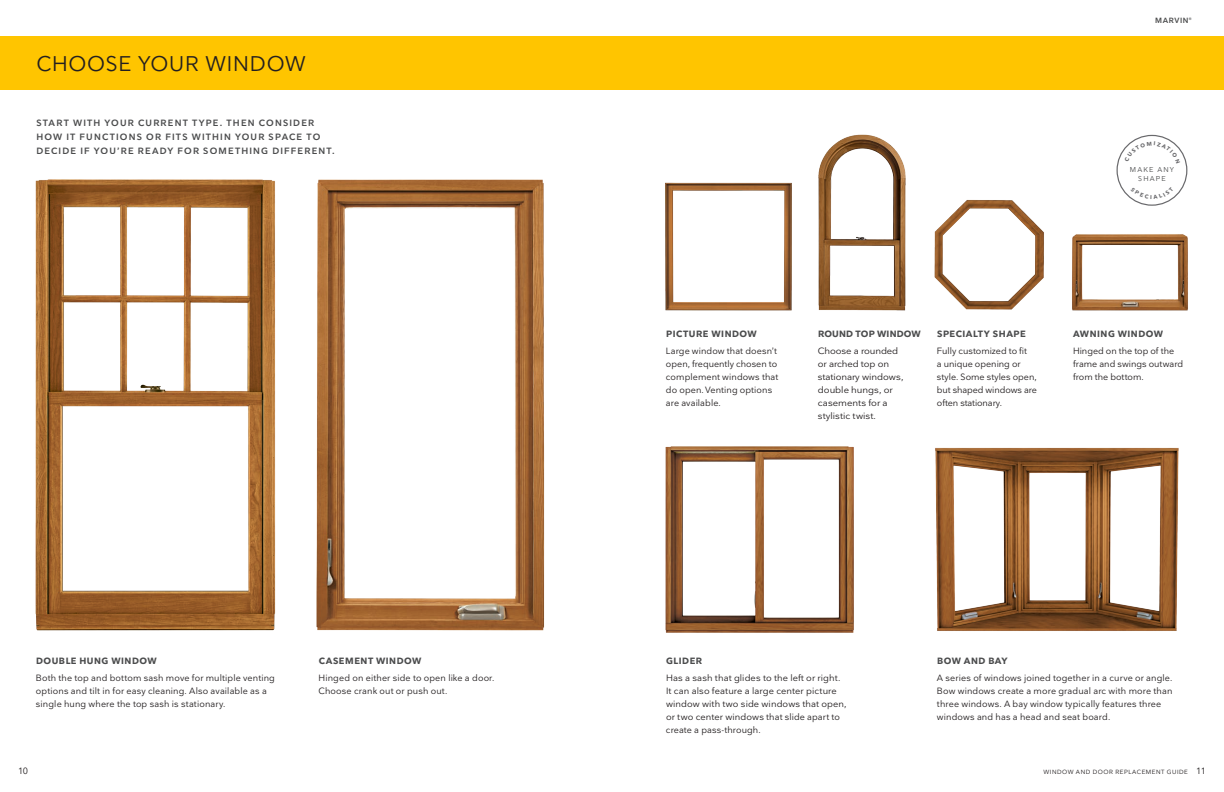
<style>
.page{position:relative;width:1224px;height:792px;background:#fff}
.page>*{position:absolute;margin:0;border:0;box-sizing:border-box;transform-origin:0 0}
.t1{font:21px "Nationale";letter-spacing:.04em;color:#231f20}
.IMG_B2_Title_Case_9{font:9px/13px "Nationale";letter-spacing:.01em;color:#231f20}
.t2{font:600 9px/14px "Nationale";letter-spacing:.13em;color:#4b4c4d}
.IMG_B2_Title_Case_9-2{font:9px/13px "Nationale";letter-spacing:.01em;color:#231f20;scale:1.06 1}
.IMG_B1_Caps_9_16{font:700 9px "Nationale";letter-spacing:.055em;color:#4b4c4d}
.IMG_B1_Caps_9_16-2{font:700 9px "Nationale";letter-spacing:.02em;color:#4b4c4d}
.t3{font:600 7.5px "Nationale";letter-spacing:.09em;color:#4b4c4d}
.t4{font:7px/9px "Nationale";letter-spacing:.165em;color:#4b4c4d;text-align:center}
.t5{font:6px "Nationale";letter-spacing:.095em;color:#231f20}
.s1{font-size:9px}
</style>
<div class="page">
<img style="left:35px;top:179px;width:241px;height:452px">
<img style="left:316px;top:179px;width:229px;height:452px">
<img style="left:935px;top:447px;width:244px;height:184px">
<img style="left:665px;top:446px;width:189px;height:187px">
<div style="left:1117px;top:135px;width:70px;height:71px;border:1px solid #69696c;border-radius:50%"></div>
<img style="left:665px;top:182px;width:127px;height:129px">
<img style="left:818px;top:134px;width:88px;height:177px">
<img style="left:934px;top:200px;width:110px;height:110px">
<img style="left:1072px;top:234px;width:116px;height:77px">
<div style="left:0;top:36px;width:1224px;height:54px;background:#ffc500"></div>
<svg style="left:1124px;top:141px;width:56px;height:10px"></svg>
<p class="t1" style="left:36px;top:50px;width:271px">CHOOSE YOUR WINDOW</p>
<p class="t2" style="left:36px;top:115px;width:300px">START WITH YOUR CURRENT TYPE. THEN CONSIDER<br>HOW IT FUNCTIONS OR FITS WITHIN YOUR SPACE TO<br>DECIDE IF YOU’RE READY FOR SOMETHING DIFFERENT.</p>
<p class="IMG_B1_Caps_9_16" style="left:36px;top:655px;width:122px">DOUBLE HUNG WINDOW</p>
<p class="IMG_B2_Title_Case_9" style="left:36px;top:671px;width:240px">Both the top and bottom sash move for multiple venting options and tilt in for easy cleaning. Also available as a single hung where the top sash is stationary.</p>
<p class="IMG_B1_Caps_9_16" style="left:319px;top:655px;width:104px">CASEMENT WINDOW</p>
<p class="IMG_B2_Title_Case_9" style="left:319px;top:671px;width:177px">Hinged on either side to open like a door.<br>Choose crank out or push out.</p>
<p class="t3" style="left:1155px;top:16px;width:38px">MARVIN<sup>®</sup></p>
<p class="t4" style="left:1130px;top:165px;width:46px">MAKE ANY<br>SHAPE</p>
<p class="IMG_B1_Caps_9_16" style="left:666px;top:328px;width:92px">PICTURE WINDOW</p>
<p class="IMG_B2_Title_Case_9" style="left:666px;top:344px;width:114px">Large window that doesn’t open, frequently chosen to complement windows that do open. Venting options are available.</p>
<p class="IMG_B1_Caps_9_16-2" style="left:818px;top:328px;width:104px">ROUND TOP WINDOW</p>
<p class="IMG_B2_Title_Case_9-2" style="left:818px;top:344px;width:82px">Choose a rounded or arched top on stationary windows, double hungs, or casements for a stylistic twist.</p>
<p class="IMG_B1_Caps_9_16" style="left:937px;top:328px;width:90px">SPECIALTY SHAPE</p>
<p class="IMG_B2_Title_Case_9" style="left:937px;top:344px;width:101px">Fully customized to fit<br>a unique opening or style. Some styles open, but shaped windows are often stationary.</p>
<p class="IMG_B1_Caps_9_16" style="left:1073px;top:328px;width:92px">AWNING WINDOW</p>
<p class="IMG_B2_Title_Case_9" style="left:1073px;top:344px;width:112px">Hinged on the top of the frame and swings outward from the bottom.</p>
<p class="IMG_B1_Caps_9_16" style="left:666px;top:655px;width:37px">GLIDER</p>
<p class="IMG_B2_Title_Case_9" style="left:666px;top:671px;width:182px">Has a sash that glides to the left or right.<br>It can also feature a large center picture window with two side windows that open, or two center windows that slide apart to create a pass-through.</p>
<p class="IMG_B1_Caps_9_16" style="left:937px;top:655px;width:72px">BOW AND BAY</p>
<p class="IMG_B2_Title_Case_9" style="left:937px;top:671px;width:237px">A series of windows joined together in a curve or angle.<br>Bow windows create a more gradual arc with more than three windows. A bay window typically features three windows and has a head and seat board.</p>
<p class="IMG_B2_Title_Case_9" style="left:18px;top:764px;width:12px">10</p>
<p class="t5" style="left:1043px;top:768px;width:164px">WINDOW AND DOOR REPLACEMENT GUIDE <span class="s1">11</span></p>
</div>
